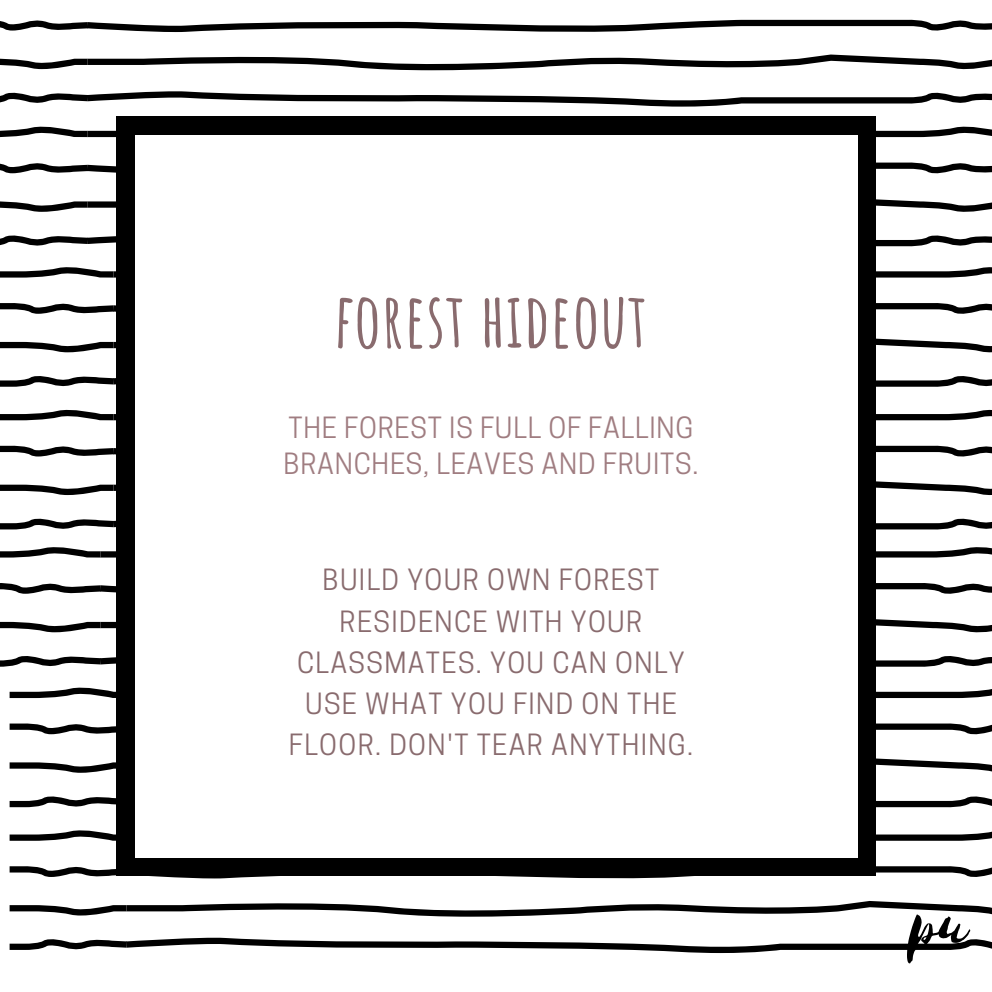
<style>
.page{position:relative;width:992px;height:992px;background:#fff}
.page>*{position:absolute;margin:0;border:0;box-sizing:border-box;transform-origin:0 0}
.t1{font:700 75px "Amatic SC";letter-spacing:.01em;color:#896b6e}
.t2{font:71.75px "Selima";color:#000}
.t3{font:27.5px/41.2px "Cooper Hewitt";letter-spacing:.05em;color:#896b6e;text-align:center}
.t4{font:27.5px/35.8px "Cooper Hewitt";letter-spacing:.03em;color:#a07d81}
</style>
<div class="page">
<svg style="left:0;top:54px;width:992px;height:17px"></svg>
<svg style="left:0;top:19px;width:992px;height:14px"></svg>
<svg style="left:0;top:91px;width:992px;height:16px"></svg>
<svg style="left:0;top:267px;width:992px;height:11px"></svg>
<svg style="left:0;top:338px;width:992px;height:15px"></svg>
<svg style="left:0;top:303px;width:992px;height:11px"></svg>
<svg style="left:0;top:376px;width:992px;height:11px"></svg>
<svg style="left:10px;top:687px;width:982px;height:12px"></svg>
<svg style="left:10px;top:758px;width:982px;height:15px"></svg>
<svg style="left:10px;top:723px;width:982px;height:12px"></svg>
<svg style="left:10px;top:796px;width:982px;height:12px"></svg>
<svg style="left:0;top:126px;width:992px;height:12px"></svg>
<svg style="left:0;top:199px;width:992px;height:13px"></svg>
<svg style="left:0;top:162px;width:992px;height:12px"></svg>
<svg style="left:0;top:235px;width:992px;height:12px"></svg>
<svg style="left:0;top:547px;width:992px;height:11px"></svg>
<svg style="left:0;top:619px;width:992px;height:14px"></svg>
<svg style="left:0;top:583px;width:992px;height:11px"></svg>
<svg style="left:0;top:656px;width:992px;height:11px"></svg>
<svg style="left:0;top:409px;width:992px;height:12px"></svg>
<svg style="left:0;top:481px;width:992px;height:15px"></svg>
<svg style="left:0;top:445px;width:992px;height:12px"></svg>
<svg style="left:0;top:518px;width:992px;height:12px"></svg>
<svg style="left:10px;top:830px;width:982px;height:11px"></svg>
<svg style="left:10px;top:901px;width:982px;height:16px"></svg>
<svg style="left:10px;top:866px;width:982px;height:13px"></svg>
<svg style="left:10px;top:937px;width:982px;height:16px"></svg>
<div style="left:116px;top:116px;width:760px;height:760px;background:#000"></div>
<div style="left:135px;top:135px;width:723px;height:723px;background:#fff"></div>
<h1 class="t1" style="left:335px;top:272px;width:314px">FOREST HIDEOUT</h1>
<p class="t4" style="left:283px;top:414px;width:417px">THE FOREST IS FULL OF FALLING<br>BRANCHES, LEAVES AND FRUITS.</p>
<p class="t3" style="left:289px;top:563px;width:406px">BUILD YOUR OWN FOREST<br>RESIDENCE WITH YOUR<br>CLASSMATES. YOU CAN ONLY<br>USE WHAT YOU FIND ON THE<br>FLOOR. DON'T TEAR ANYTHING.</p>
<h2 class="t2" style="left:911px;top:886px;width:59px">pu</h2>
</div>
